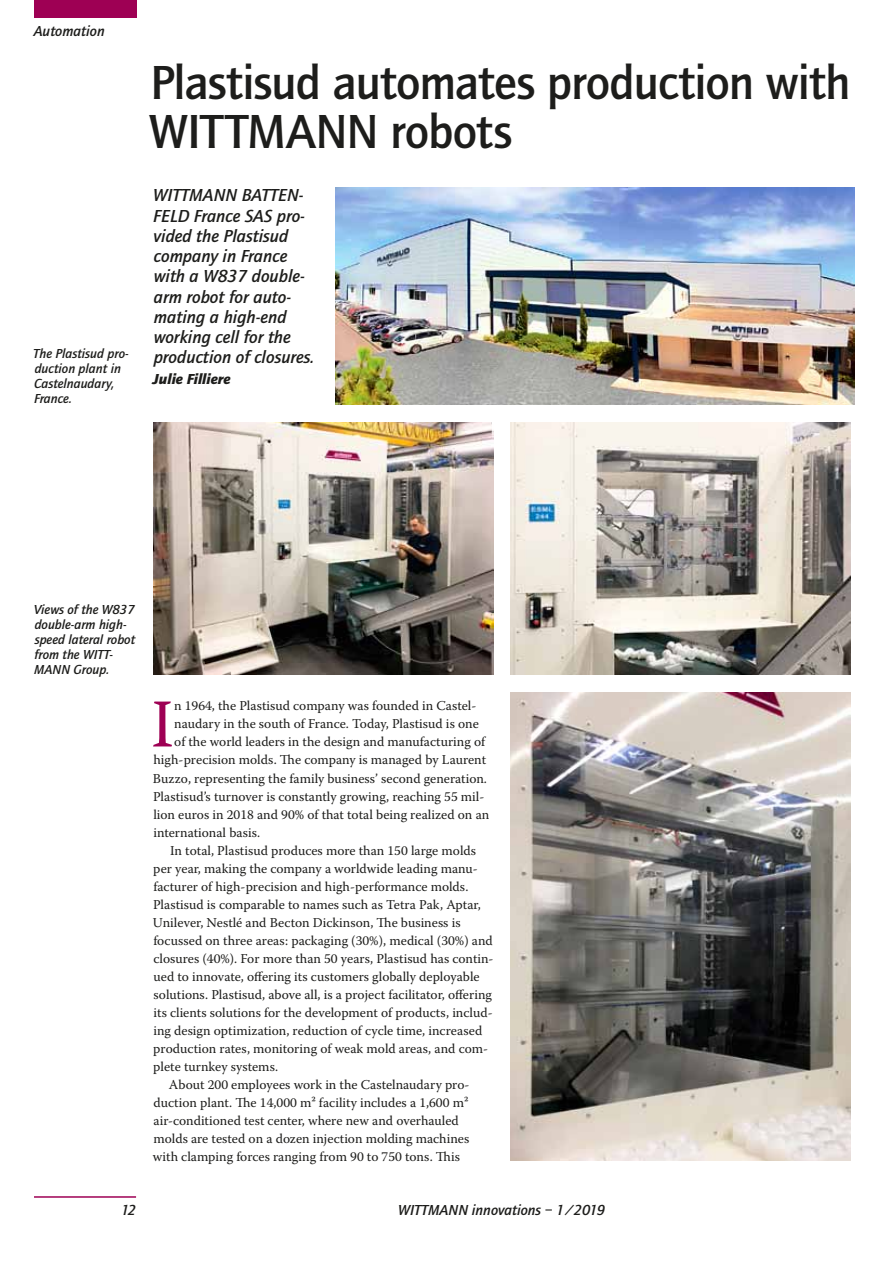
<style>
.page{position:relative;width:893px;height:1263px;background:#fff}
.page>*{position:absolute;margin:0;border:0;box-sizing:border-box;transform-origin:0 0}
.t1{font:68.25px "Warnock Pro";color:#9e0054}
.t2{font:500 49.5px/49.5px "Quay Sans";letter-spacing:-.02em;color:#1d1d1b}
.t3{font:italic 500 18px/20.2px "Quay Sans";color:#1d1d1b}
.t4{font:italic 500 15px "Quay Sans";color:#1d1d1b}
.t5{font:italic 900 15px "Quay Sans";color:#1d1d1b}
.t6{font:13.5px "Warnock Pro";color:#1d1d1b}
.t7{font:italic 500 13.5px/15px "Quay Sans";color:#1d1d1b}
</style>
<div class="page">
<div style="left:34px;top:0;width:102px;height:18px;background:#9e0054"></div>
<hr style="left:34px;top:1196px;width:102px;height:2px;background:#9e0054">
<img style="left:336px;top:188px;width:518px;height:216px">
<img style="left:510px;top:692px;width:340px;height:469px">
<img style="left:153px;top:422px;width:340px;height:252px">
<img style="left:510px;top:422px;width:340px;height:252px">
<p class="t4" style="left:34px;top:22px;width:73px">Automation</p>
<p class="t7" style="left:33px;top:346px;width:97px">The Plastisud pro&shy;duction plant in<br>Castelnaudary,<br>France.</p>
<h2 class="t2" style="left:149px;top:58px;width:703px">Plastisud automates production with<br>WITTMANN robots</h2>
<h3 class="t3" style="left:153px;top:185px;width:163px">WITTMANN BATTEN-<br>FELD France SAS pro&shy;vided the Plastisud company in France with a W837 double&shy;arm robot for auto&shy;mating a high-end working cell for the production of closures.</h3>
<p class="t5" style="left:153px;top:370px;width:80px">Julie Filliere</p>
<p class="t7" style="left:34px;top:602px;width:103px">Views of the W837 double-arm high&shy;speed lateral robot from the WITT-<br>MANN Group.</p>
<h1 class="t1" style="left:151px;top:683px;width:24px">I</h1>
<p class="t6" style="left:174px;top:698px;width:304px">n 1964, the Plastisud company was founded in Castel-</p>
<p class="t6" style="left:174px;top:716px;width:306px">naudary in the south of France. Today, Plastisud is one</p>
<p class="t6" style="left:174px;top:734px;width:312px">of the world leaders in the design and manufacturing of</p>
<p class="t6" style="left:153px;top:752px;width:334px">high-precision molds. The company is managed by Laurent</p>
<p class="t6" style="left:153px;top:770px;width:336px">Buzzo, representing the family business’ second generation.</p>
<p class="t6" style="left:153px;top:788px;width:333px">Plastisud’s turnover is constantly growing, reaching 55 mil-</p>
<p class="t6" style="left:153px;top:806px;width:337px">lion euros in 2018 and 90% of that total being realized on an</p>
<p class="t6" style="left:153px;top:824px;width:108px">international basis.</p>
<p class="t6" style="left:170px;top:842px;width:308px">In total, Plastisud produces more than 150 large molds</p>
<p class="t6" style="left:153px;top:860px;width:326px">per year, making the company a worldwide leading manu-</p>
<p class="t6" style="left:153px;top:878px;width:317px">facturer of high-precision and high-performance molds.</p>
<p class="t6" style="left:153px;top:896px;width:329px">Plastisud is comparable to names such as Tetra Pak, Aptar,</p>
<p class="t6" style="left:153px;top:914px;width:309px">Unilever, Nestlé and Becton Dickinson, The business is</p>
<p class="t6" style="left:153px;top:932px;width:341px">focussed on three areas: packaging (30%), medical (30%) and</p>
<p class="t6" style="left:153px;top:950px;width:342px">closures (40%). For more than 50 years, Plastisud has contin-</p>
<p class="t6" style="left:153px;top:968px;width:328px">ued to innovate, offering its customers globally deployable</p>
<p class="t6" style="left:154px;top:986px;width:340px">solutions. Plastisud, above all, is a project facilitator, offering</p>
<p class="t6" style="left:153px;top:1004px;width:341px">its clients solutions for the development of products, includ-</p>
<p class="t6" style="left:153px;top:1022px;width:330px">ing design optimization, reduction of cycle time, increased</p>
<p class="t6" style="left:153px;top:1040px;width:336px">production rates, monitoring of weak mold areas, and com-</p>
<p class="t6" style="left:153px;top:1058px;width:126px">plete turnkey systems.</p>
<p class="t6" style="left:169px;top:1076px;width:302px">About 200 employees work in the Castelnaudary pro-</p>
<p class="t6" style="left:153px;top:1094px;width:316px">duction plant. The 14,000 m² facility includes a 1,600 m²</p>
<p class="t6" style="left:154px;top:1112px;width:307px">air-conditioned test center, where new and overhauled</p>
<p class="t6" style="left:153px;top:1130px;width:317px">molds are tested on a dozen injection molding machines</p>
<p class="t6" style="left:153px;top:1148px;width:308px">with clamping forces ranging from 90 to 750 tons. This</p>
<p class="t4" style="left:121px;top:1201px;width:16px">12</p>
<p class="t4" style="left:398px;top:1201px;width:208px">WITTMANN innovations – 1/2019</p>
</div>
